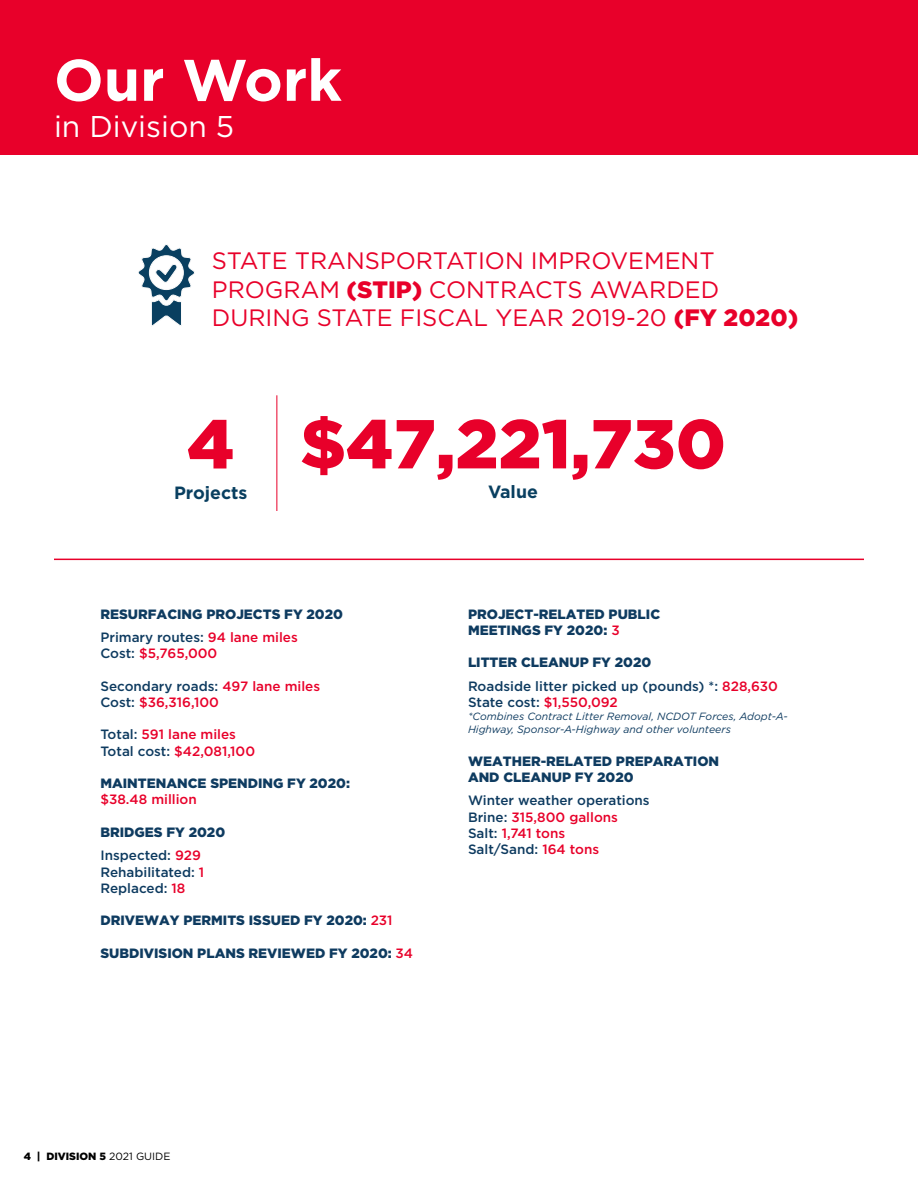
<style>
.page{position:relative;width:918px;height:1188px;background:#fff}
.page>*{position:absolute;margin:0;border:0;box-sizing:border-box;transform-origin:0 0}
.t1{font:900 69px "Gotham";color:#e8002a}
.t2{font:700 58.5px "Gotham";color:#fff}
.t3{font:30px "Gotham";color:#fff}
.t4{font:23.7px/28.5px "Gotham";color:#e8002a}
.t5{font:700 17.7px "Gotham";color:#093f60}
.t6{font:900 13.5px/23.7px "Gotham";color:#0e3b60}
.t7{font:500 13.5px/16.2px "Gotham";color:#0e3b60}
.t8{font:500 13.5px/16.2px "Gotham";color:#e8002a}
.t9{font:italic 10.5px/13.5px "Gotham";color:#0e3b60}
.t10{font:900 10.5px "Gotham";color:#000}
.s1{font-weight:900}
.s2{font-weight:500}
.s3{font-weight:500;color:#e8002a}
.s4{color:#0e3b60}
.s5{color:#e8002a}
.s6{font-weight:400}
</style>
<div class="page">
<div style="left:0;top:0;width:918px;height:154px;background:#e8002a"></div>
<hr style="left:54px;top:559px;width:810px;height:1px;background:#e8002a">
<svg style="left:138px;top:244px;width:57px;height:82px"></svg>
<hr style="left:276px;top:395px;width:1px;height:116px;background:#e8002a">
<h2 class="t2" style="left:54px;top:41px;width:289px">Our Work</h2>
<h3 class="t3" style="left:54px;top:107px;width:182px">in Division 5</h3>
<h3 class="t4" style="left:212px;top:246px;width:588px">STATE TRANSPORTATION IMPROVEMENT<br>PROGRAM <span class="s1">(STIP)</span> CONTRACTS AWARDED<br>DURING STATE FISCAL YEAR 2019-20 <span class="s1">(FY 2020)</span></h3>
<h1 class="t1" style="left:187px;top:404px;width:49px">4</h1>
<h3 class="t5" style="left:174px;top:481px;width:75px">Projects</h3>
<h1 class="t1" style="left:300px;top:404px;width:428px">$47,221,730</h1>
<h3 class="t5" style="left:488px;top:480px;width:51px">Value</h3>
<p class="t6" style="left:100px;top:602px;width:244px">RESURFACING PROJECTS FY 2020<br><span class="s2">Primary routes:</span> <span class="s3">94 lane miles</span></p>
<p class="t8" style="left:100px;top:645px;width:118px"><span class="s4">Cost:</span> $5,765,000</p>
<p class="t8" style="left:100px;top:678px;width:221px"><span class="s4">Secondary roads:</span> 497 lane miles<br><span class="s4">Cost:</span> $36,316,100</p>
<p class="t8" style="left:100px;top:726px;width:156px"><span class="s4">Total:</span> 591 lane miles<br><span class="s4">Total cost:</span> $42,081,100</p>
<p class="t6" style="left:100px;top:771px;width:251px">MAINTENANCE SPENDING FY 2020:</p>
<p class="t8" style="left:100px;top:791px;width:98px">$38.48 million</p>
<p class="t6" style="left:100px;top:820px;width:126px">BRIDGES FY 2020<br><span class="s2">Inspected:</span> <span class="s3">929</span></p>
<p class="t7" style="left:100px;top:864px;width:105px">Rehabilitated: <span class="s5">1<br></span>Replaced: <span class="s5">18</span></p>
<p class="t6" style="left:100px;top:908px;width:294px">DRIVEWAY PERMITS ISSUED FY 2020: <span class="s3">231</span></p>
<p class="t6" style="left:100px;top:941px;width:314px">SUBDIVISION PLANS REVIEWED FY 2020: <span class="s3">34</span></p>
<p class="t6" style="left:468px;top:605px;width:194px;line-height:16.2px">PROJECT-RELATED PUBLIC<br>MEETINGS FY 2020: <span class="s3">3</span></p>
<p class="t7" style="left:468px;top:650px;width:312px;line-height:23.7px"><span class="s1">LITTER CLEANUP FY 2020<br></span>Roadside litter picked up (pounds) *: <span class="s5">828,630</span></p>
<p class="t7" style="left:468px;top:694px;width:151px">State cost: <span class="s5">$1,550,092</span></p>
<p class="t9" style="left:468px;top:709px;width:321px">*Combines Contract Litter Removal, NCDOT Forces, Adopt-A-<br>Highway, Sponsor-A-Highway and other volunteers</p>
<p class="t6" style="left:468px;top:752px;width:253px;line-height:16.2px">WEATHER-RELATED PREPARATION<br>AND CLEANUP FY 2020</p>
<p class="t7" style="left:468px;top:792px;width:183px">Winter weather operations<br>Brine: <span class="s5">315,800 gallons<br></span>Salt: <span class="s5">1,741 tons<br></span>Salt/Sand: <span class="s5">164 tons</span></p>
<p class="t10" style="left:24px;top:1150px;width:148px">4 | DIVISION 5 <span class="s6">2021 GUIDE</span></p>
</div>
